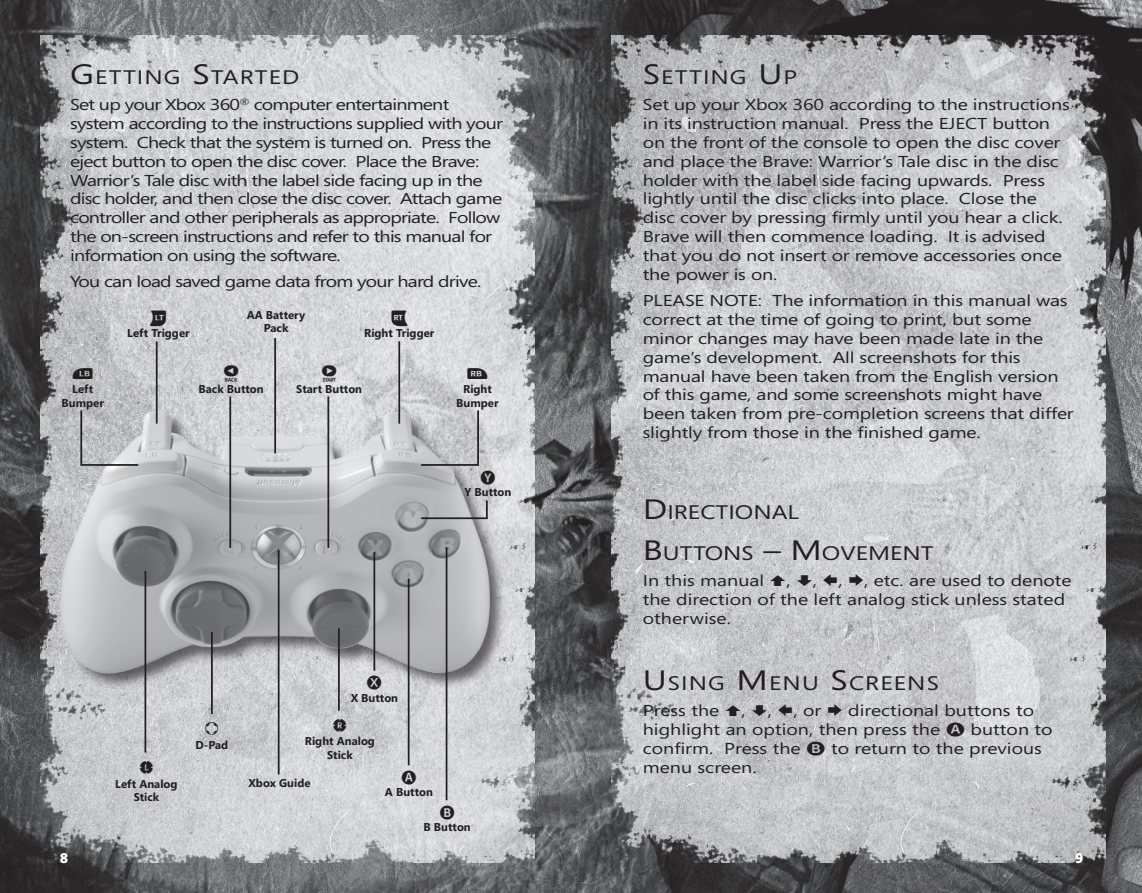
<style>
.page{position:relative;width:1142px;height:893px;background:#fff}
.page>*{position:absolute;margin:0;border:0;box-sizing:border-box;transform-origin:0 0}
.MM_Body{font:19.6px "Segoe";letter-spacing:.045em;color:#231f20;scale:1.25 1}
.MM_Body-2{font:19.6px "Segoe";color:#231f20;scale:1.25 1}
.BDY_Page_Number{font:19.25px "Convection Symbol";color:#231f20}
.MM_Body-3{font:15.75px/18.9px "Segoe";letter-spacing:-.01em;color:#231f20;scale:1.25 1}
.MM_Body-4{font:15.75px/18.9px "Segoe";letter-spacing:-.04em;color:#231f20;scale:1.25 1}
.BDY_Page_Number-2{font:900 14px "Segoe";color:#fff}
.BDY_Page_Number-3{font:700 11.38px "Segoe";color:#231f20}
.s1{font-size:28px}
</style>
<div class="page">
<img style="left:0;top:0;width:508px;height:893px">
<img style="left:508px;top:0;width:633px;height:893px">
<img style="left:40px;top:36px;width:494px;height:826px">
<img style="left:611px;top:36px;width:494px;height:826px">
<div style="left:60px;top:411px;width:446px;height:279px;background:#231f20;opacity:.65"></div>
<img style="left:52px;top:382px;width:445px;height:318px">
<hr style="left:156px;top:341px;width:1px;height:83px;background:#231f20">
<hr style="left:229px;top:396px;width:2px;height:152px;background:#231f20">
<hr style="left:211px;top:632px;width:2px;height:82px;background:#231f20">
<hr style="left:338px;top:628px;width:1px;height:83px;background:#231f20">
<hr style="left:144px;top:571px;width:2px;height:182px;background:#231f20">
<hr style="left:327px;top:396px;width:2px;height:152px;background:#231f20">
<hr style="left:274px;top:338px;width:2px;height:115px;background:#231f20">
<hr style="left:278px;top:550px;width:1px;height:225px;background:#231f20">
<hr style="left:373px;top:552px;width:2px;height:119px;background:#231f20">
<hr style="left:398px;top:341px;width:2px;height:83px;background:#231f20">
<svg style="left:79px;top:409px;width:61px;height:58px;background:#b9babc"></svg>
<svg style="left:419px;top:499px;width:69px;height:21px"></svg>
<hr style="left:407px;top:578px;width:2px;height:187px;background:#231f20">
<hr style="left:445px;top:547px;width:2px;height:253px;background:#231f20">
<svg style="left:150px;top:311px;width:16px;height:16px"></svg>
<svg style="left:73px;top:368px;width:20px;height:11px"></svg>
<svg style="left:467px;top:368px;width:20px;height:11px"></svg>
<svg style="left:419px;top:409px;width:76px;height:75px;background:#bfbfc2"></svg>
<svg style="left:224px;top:366px;width:14px;height:16px"></svg>
<svg style="left:322px;top:366px;width:14px;height:16px"></svg>
<svg style="left:333px;top:718px;width:13px;height:13px"></svg>
<svg style="left:140px;top:761px;width:13px;height:13px"></svg>
<svg style="left:367px;top:676px;width:14px;height:14px"></svg>
<svg style="left:402px;top:770px;width:14px;height:14px"></svg>
<svg style="left:440px;top:805px;width:14px;height:14px"></svg>
<svg style="left:391px;top:311px;width:16px;height:16px"></svg>
<svg style="left:770px;top:575px;width:15px;height:11px"></svg>
<svg style="left:823px;top:574px;width:13px;height:12px"></svg>
<svg style="left:849px;top:574px;width:13px;height:12px"></svg>
<svg style="left:725px;top:705px;width:15px;height:11px"></svg>
<svg style="left:778px;top:704px;width:13px;height:12px"></svg>
<svg style="left:828px;top:704px;width:13px;height:12px"></svg>
<svg style="left:946px;top:722px;width:17px;height:15px"></svg>
<svg style="left:806px;top:741px;width:18px;height:15px"></svg>
<p class="MM_Body" style="left:70px;top:64px;width:185px"><span class="s1">G</span>ETTING <span class="s1">S</span>TARTED</p>
<p class="MM_Body-4" style="left:70px;top:95px;width:347px">Set up your Xbox 360<sup>®</sup> computer entertainment system according to the instructions supplied with your system. Check that the system is turned on. Press the eject button to open the disc cover. Place the Brave:<br>Warrior’s Tale disc with the label side facing up in the disc holder, and then close the disc cover. Attach game controller and other peripherals as appropriate. Follow the on-screen instructions and refer to this manual for information on using the software.</p>
<p class="MM_Body-4" style="left:70px;top:272px;width:330px">You can load saved game data from your hard drive.</p>
<p class="BDY_Page_Number-3" style="left:72px;top:381px;width:22px">Left</p>
<p class="BDY_Page_Number-3" style="left:61px;top:395px;width:44px">Bumper</p>
<p class="BDY_Page_Number-3" style="left:127px;top:325px;width:64px">Left Trigger</p>
<p class="BDY_Page_Number-3" style="left:246px;top:307px;width:60px">AA Battery</p>
<p class="BDY_Page_Number-3" style="left:264px;top:320px;width:26px">Pack</p>
<p class="BDY_Page_Number-3" style="left:364px;top:325px;width:72px">Right Trigger</p>
<p class="BDY_Page_Number-3" style="left:198px;top:381px;width:67px">Back Button</p>
<p class="BDY_Page_Number-3" style="left:296px;top:381px;width:67px">Start Button</p>
<p class="BDY_Page_Number-3" style="left:463px;top:381px;width:30px">Right</p>
<p class="BDY_Page_Number-3" style="left:456px;top:395px;width:44px">Bumper</p>
<p class="BDY_Page_Number-3" style="left:464px;top:484px;width:48px">Y Button</p>
<p class="BDY_Page_Number-3" style="left:115px;top:775px;width:64px">Left Analog</p>
<p class="BDY_Page_Number-3" style="left:134px;top:789px;width:27px">Stick</p>
<p class="BDY_Page_Number" style="left:202px;top:718px;width:21px">●</p>
<p class="BDY_Page_Number-3" style="left:195px;top:737px;width:34px">D-Pad</p>
<p class="BDY_Page_Number-3" style="left:350px;top:690px;width:49px">X Button</p>
<p class="BDY_Page_Number-3" style="left:305px;top:733px;width:72px">Right Analog</p>
<p class="BDY_Page_Number-3" style="left:327px;top:747px;width:27px">Stick</p>
<p class="BDY_Page_Number-3" style="left:248px;top:775px;width:64px">Xbox Guide</p>
<p class="BDY_Page_Number-3" style="left:385px;top:784px;width:49px">A Button</p>
<p class="BDY_Page_Number-3" style="left:423px;top:819px;width:49px">B Button</p>
<p class="MM_Body" style="left:642px;top:64px;width:125px"><span class="s1">S</span>ETTING <span class="s1">U</span>P</p>
<p class="MM_Body-3" style="left:642px;top:95px;width:343px">Set up your Xbox 360 according to the instructions in its instruction manual. Press the EJECT button on the front of the console to open the disc cover and place the Brave: Warrior’s Tale disc in the disc holder with the label side facing upwards. Press lightly until the disc clicks into place. Close the disc cover by pressing firmly until you hear a click.<br>Brave will then commence loading. It is advised that you do not insert or remove accessories once the power is on.</p>
<p class="MM_Body-3" style="left:642px;top:291px;width:346px">PLEASE NOTE: The information in this manual was correct at the time of going to print, but some minor changes may have been made late in the game’s development. All screenshots for this manual have been taken from the English version of this game, and some screenshots might have been taken from pre-completion screens that differ slightly from those in the finished game.</p>
<p class="MM_Body-2" style="left:642px;top:499px;width:126px"><span class="s1">D</span> IRECTIONAL</p>
<p class="MM_Body" style="left:642px;top:540px;width:29px"><span class="s1">B</span>UTTO</p>
<p class="MM_Body" style="left:723px;top:540px;width:169px">NS <span class="s1">– M</span>OVEM ENT</p>
<p class="MM_Body-3" style="left:642px;top:571px;width:99px">In this manual</p>
<p class="MM_Body-3" style="left:786px;top:571px;width:26px">, ✓,</p>
<p class="MM_Body-3" style="left:838px;top:571px;width:5px">,</p>
<p class="MM_Body-3" style="left:642px;top:571px;width:344px;text-indent:221px">, etc. are used to denote the direction of the left analog stick unless stated otherwise.</p>
<p class="MM_Body" style="left:642px;top:670px;width:238px"><span class="s1">U</span>SING <span class="s1">M</span>ENU <span class="s1">S</span>CREENS</p>
<p class="MM_Body-3" style="left:642px;top:701px;width:63px">Press the</p>
<p class="MM_Body-3" style="left:741px;top:701px;width:26px">, ✓,</p>
<p class="MM_Body-3" style="left:793px;top:701px;width:24px">, or</p>
<p class="MM_Body-3" style="left:642px;top:701px;width:314px;text-indent:205px">directional buttons to highlight an option, then press the</p>
<p class="MM_Body-3" style="left:970px;top:720px;width:67px">button to</p>
<p class="MM_Body-3" style="left:642px;top:739px;width:128px">confirm. Press the</p>
<p class="MM_Body-3" style="left:830px;top:739px;width:170px">to return to the previous</p>
<p class="MM_Body-3" style="left:642px;top:757px;width:93px">menu screen.</p>
<p class="BDY_Page_Number-2" style="left:60px;top:848px;width:10px">8</p>
<p class="BDY_Page_Number-2" style="left:1074px;top:848px;width:10px">9</p>
</div>
